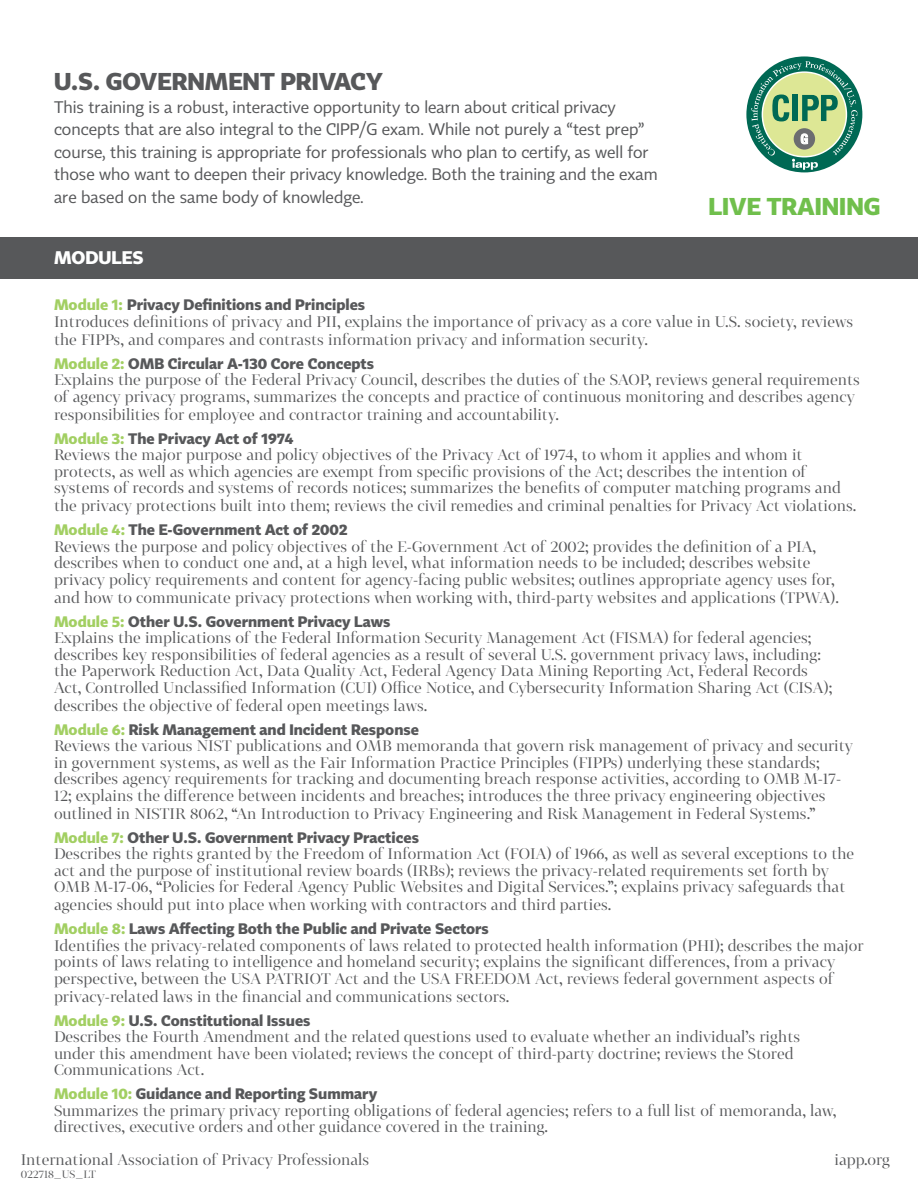
<style>
.page{position:relative;width:918px;height:1188px;background:#fff}
.page>*{position:absolute;margin:0;border:0;box-sizing:border-box;transform-origin:0 0}
.t1{font:700 24px "Tabac Sans";color:#57585a}
.t2{font:700 24px "Tabac Sans";color:#70bf4c}
.t3{font:700 18px "Tabac Sans";color:#fff}
.t4{font:16.5px/22.5px "Tabac Sans";color:#57585a}
.t5{font:15px/16.5px "Tabac G1";color:#57585a}
.t6{font:700 15px "Tabac Sans";color:#57585a}
.t7{font:10.5px "Tabac G1";color:#57585a}
.s1{color:#a2cf62}
</style>
<div class="page">
<div style="left:0;top:237px;width:918px;height:41px;background:#57585a"></div>
<div style="left:746px;top:56px;width:116px;height:116px;background:#006954;border-radius:50%"></div>
<svg style="left:751px;top:61px;width:106px;height:109px"></svg>
<p class="t1" style="left:54px;top:67px;width:330px">U.S. GOVERNMENT PRIVACY</p>
<p class="t4" style="left:54px;top:96px;width:605px">This training is a robust, interactive opportunity to learn about critical privacy concepts that are also integral to the CIPP/G exam. While not purely a “test prep” course, this training is appropriate for professionals who plan to certify, as well for those who want to deepen their privacy knowledge. Both the training and the exam are based on the same body of knowledge.</p>
<p class="t2" style="left:709px;top:192px;width:173px">LIVE TRAINING</p>
<p class="t3" style="left:54px;top:247px;width:91px">MODULES</p>
<p class="t6" style="left:54px;top:295px;width:313px"><span class="s1">Module 1:</span> Privacy Definitions and Principles</p>
<p class="t5" style="left:54px;top:312px;width:801px;line-height:18px">Introduces definitions of privacy and PII, explains the importance of privacy as a core value in U.S. society, reviews the FIPPs, and compares and contrasts information privacy and information security.</p>
<p class="t6" style="left:54px;top:354px;width:322px"><span class="s1">Module 2:</span> OMB Circular A-130 Core Concepts</p>
<p class="t5" style="left:54px;top:371px;width:807px">Explains the purpose of the Federal Privacy Council, describes the duties of the SAOP, reviews general requirements of agency privacy programs, summarizes the concepts and practice of continuous monitoring and describes agency</p>
<p class="t5" style="left:54px;top:406px;width:507px">responsibilities for employee and contractor training and accountability.</p>
<p class="t6" style="left:54px;top:429px;width:241px"><span class="s1">Module 3:</span> The Privacy Act of 1974</p>
<p class="t5" style="left:54px;top:446px;width:788px">Reviews the major purpose and policy objectives of the Privacy Act of 1974, to whom it applies and whom it protects, as well as which agencies are exempt from specific provisions of the Act; describes the intention of systems of records and systems of records notices; summarizes the benefits of computer matching programs and</p>
<p class="t5" style="left:54px;top:497px;width:804px">the privacy protections built into them; reviews the civil remedies and criminal penalties for Privacy Act violations.</p>
<p class="t6" style="left:54px;top:520px;width:295px"><span class="s1">Module 4:</span> The E-Government Act of 2002</p>
<p class="t5" style="left:54px;top:538px;width:782px">Reviews the purpose and policy objectives of the E-Government Act of 2002; provides the definition of a PIA, describes when to conduct one and, at a high level, what information needs to be included; describes website privacy policy requirements and content for agency-facing public websites; outlines appropriate agency uses for,</p>
<p class="t5" style="left:54px;top:589px;width:786px">and how to communicate privacy protections when working with, third-party websites and applications (TPWA).</p>
<p class="t6" style="left:54px;top:612px;width:338px"><span class="s1">Module 5:</span> Other U.S. Government Privacy Laws</p>
<p class="t5" style="left:54px;top:629px;width:780px">Explains the implications of the Federal Information Security Management Act (FISMA) for federal agencies; describes key responsibilities of federal agencies as a result of several U.S. government privacy laws, including: the Paperwork Reduction Act, Data Quality Act, Federal Agency Data Mining Reporting Act, Federal Records Act, Controlled Unclassified Information (CUI) Office Notice, and Cybersecurity Information Sharing Act (CISA);</p>
<p class="t5" style="left:54px;top:697px;width:375px">describes the objective of federal open meetings laws.</p>
<p class="t6" style="left:54px;top:720px;width:367px"><span class="s1">Module 6:</span> Risk Management and Incident Response</p>
<p class="t5" style="left:54px;top:737px;width:801px">Reviews the various NIST publications and OMB memoranda that govern risk management of privacy and security in government systems, as well as the Fair Information Practice Principles (FIPPs) underlying these standards; describes agency requirements for tracking and documenting breach response activities, according to OMB M-17- 12; explains the difference between incidents and breaches; introduces the three privacy engineering objectives</p>
<p class="t5" style="left:54px;top:805px;width:763px">outlined in NISTIR 8062, “An Introduction to Privacy Engineering and Risk Management in Federal Systems.”</p>
<p class="t6" style="left:54px;top:828px;width:367px"><span class="s1">Module 7:</span> Other U.S. Government Privacy Practices</p>
<p class="t5" style="left:54px;top:845px;width:802px">Describes the rights granted by the Freedom of Information Act (FOIA) of 1966, as well as several exceptions to the act and the purpose of institutional review boards (IRBs); reviews the privacy-related requirements set forth by<br>OMB M-17-06, “Policies for Federal Agency Public Websites and Digital Services.”; explains privacy safeguards that</p>
<p class="t5" style="left:54px;top:896px;width:559px">agencies should put into place when working with contractors and third parties.</p>
<p class="t6" style="left:54px;top:919px;width:436px"><span class="s1">Module 8:</span> Laws Affecting Both the Public and Private Sectors</p>
<p class="t5" style="left:54px;top:937px;width:811px">Identifies the privacy-related components of laws related to protected health information (PHI); describes the major points of laws relating to intelligence and homeland security; explains the significant differences, from a privacy perspective, between the USA PATRIOT Act and the USA FREEDOM Act, reviews federal government aspects of</p>
<p class="t5" style="left:54px;top:988px;width:457px">privacy-related laws in the financial and communications sectors.</p>
<p class="t6" style="left:54px;top:1011px;width:258px"><span class="s1">Module 9:</span> U.S. Constitutional Issues</p>
<p class="t5" style="left:54px;top:1028px;width:748px">Describes the Fourth Amendment and the related questions used to evaluate whether an individual’s rights under this amendment have been violated; reviews the concept of third-party doctrine; reviews the Stored<br>Communications Act.</p>
<p class="t6" style="left:54px;top:1084px;width:325px"><span class="s1">Module 10:</span> Guidance and Reporting Summary</p>
<p class="t5" style="left:54px;top:1102px;width:784px">Summarizes the primary privacy reporting obligations of federal agencies; refers to a full list of memoranda, law, directives, executive orders and other guidance covered in the training.</p>
<p class="t5" style="left:21px;top:1152px;width:350px">International Association of Privacy Professionals</p>
<p class="t5" style="left:834px;top:1152px;width:57px">iapp.org</p>
<p class="t7" style="left:21px;top:1168px;width:77px">022718_US_LT</p>
</div>
